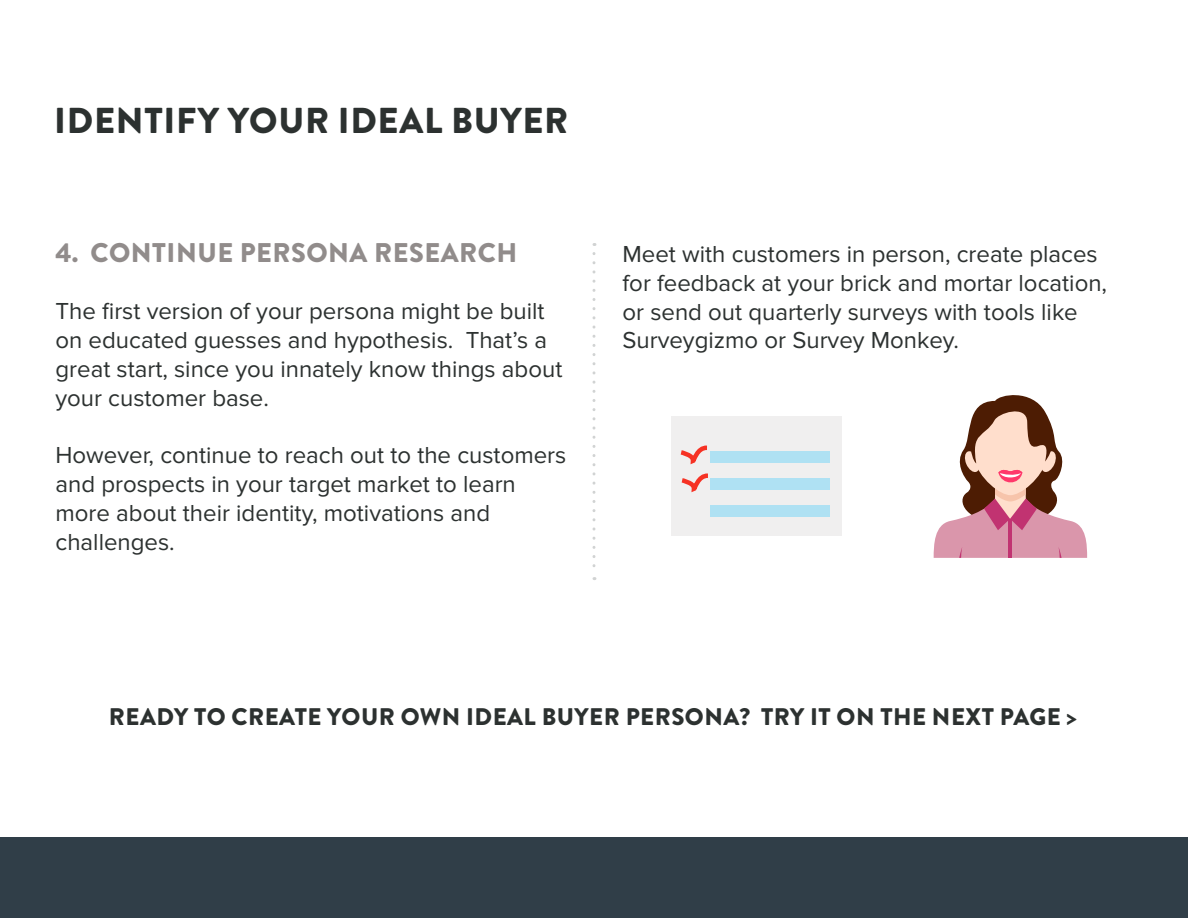
<style>
.page{position:relative;width:1188px;height:918px;background:#fff}
.page>*{position:absolute;margin:0;border:0;box-sizing:border-box;transform-origin:0 0}
.t1{font:900 36px "Brandon Grotesque";letter-spacing:.02em;color:#2c3130}
.t2{font:900 27px "Brandon Grotesque";letter-spacing:.02em;color:#918c8b}
.t3{font:24px/28.8px "Proxima Nova";color:#2c3130}
.t4{font:900 24px "Brandon Grotesque";letter-spacing:.02em;color:#2c3130}
</style>
<div class="page">
<div style="left:0;top:837px;width:1188px;height:81px;background:#303e48"></div>
<svg style="left:592px;top:254px;width:4px;height:326px"></svg>
<svg style="left:934px;top:395px;width:153px;height:163px"></svg>
<div style="left:671px;top:417px;width:170px;height:119px;background:#f0efef"></div>
<div style="left:710px;top:451px;width:119px;height:12px;background:#afe1f3"></div>
<div style="left:710px;top:478px;width:119px;height:12px;background:#afe1f3"></div>
<div style="left:710px;top:505px;width:119px;height:12px;background:#afe1f3"></div>
<svg style="left:680px;top:445px;width:27px;height:17px"></svg>
<svg style="left:681px;top:473px;width:27px;height:17px"></svg>
<h1 class="t1" style="left:54px;top:95px;width:516px">IDENTIFY YOUR IDEAL BUYER</h1>
<p class="t2" style="left:56px;top:233px;width:463px">4. CONTINUE PERSONA RESEARCH</p>
<p class="t3" style="left:56px;top:297px;width:508px">The first version of your persona might be built on educated guesses and hypothesis. That’s a great start, since you innately know things about your customer base.</p>
<p class="t3" style="left:56px;top:441px;width:512px">However, continue to reach out to the customers and prospects in your target market to learn more about their identity, motivations and challenges.</p>
<p class="t3" style="left:622px;top:240px;width:486px">Meet with customers in person, create places for feedback at your brick and mortar location, or send out quarterly surveys with tools like Surveygizmo or Survey Monkey.</p>
<p class="t4" style="left:109px;top:700px;width:970px">READY TO CREATE YOUR OWN IDEAL BUYER PERSONA? TRY IT ON THE NEXT PAGE &gt;</p>
</div>
